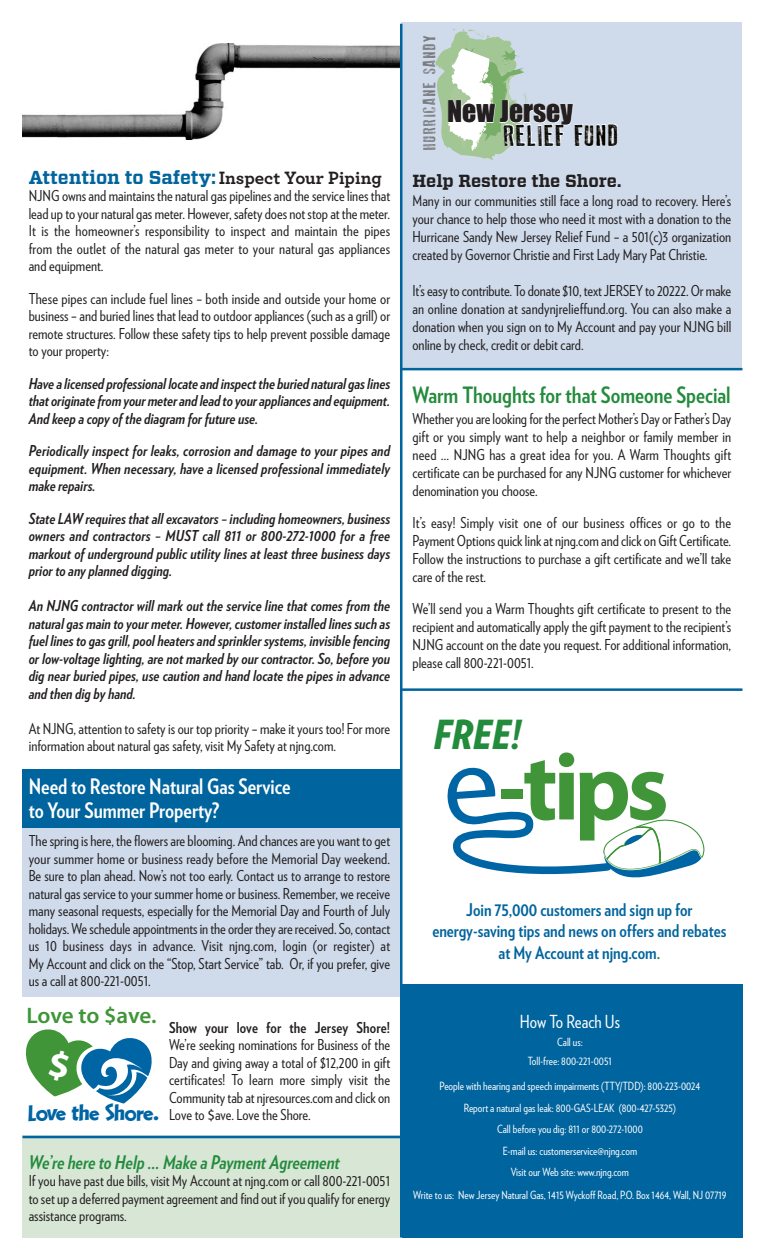
<style>
.page{position:relative;width:765px;height:1260px;background:#fff}
.page>*{position:absolute;margin:0;border:0;box-sizing:border-box;transform-origin:0 0}
.t1{font:italic 900 40px "Verlag Condensed";color:#238b3c}
.t2{font:29.5px "Old Press";letter-spacing:.05em;color:#040503}
.t3{font:27.75px "Impact";color:#231f20}
.t4{font:25.88px "LHF Happy Fun Ball";color:#0065a4}
.t5{font:700 22.5px "Verlag Condensed";color:#238b3c}
.t6{font:600 22.5px "Myriad Pro";letter-spacing:-.01em;color:#3f9537}
.t7{font:700 21.25px/23.8px "Verlag Condensed";color:#fff}
.t8{font:italic 700 18.75px "Verlag Condensed";color:#238b3c}
.t9{font:700 18.75px "Vitesse";color:#00649e}
.t10{font:18px "Verlag Condensed";letter-spacing:-.005em;color:#fff}
.t11{font:700 17.5px/21.5px "Verlag Condensed";color:#00649e;text-align:center}
.t12{font:700 17.5px "Vitesse";color:#231f20}
.t13{font:17.25px "Old Press";letter-spacing:.08em;color:#787a7d;scale:1.09 1}
.t14{font:15px/17.5px "Verlag Condensed";color:#231f20;text-align:justify}
.t15{font:italic 700 15px/17.5px "Verlag Condensed";color:#231f20;text-align:justify}
.t16{font:700 15px "Verlag Condensed";letter-spacing:.01em;color:#231f20}
.t17{font:11.25px/21.5px "Verlag Condensed";color:#fff;text-align:center}
.s1{font-family:"Archer";color:#231f20}
.s2{font-family:"Myriad Pro"}
.s3{color:#fff}
.s4{color:#238b3c}
</style>
<div class="page">
<img style="left:22px;top:44px;width:377px;height:96px">
<div style="left:22px;top:772px;width:379px;height:225px;background:#cfdbeb"></div>
<div style="left:402px;top:22px;width:340px;height:346px;background:#cfdbeb"></div>
<div style="left:22px;top:1135px;width:379px;height:103px;background:#d8e6d6"></div>
<div style="left:22px;top:769px;width:379px;height:58px;background:#00649e"></div>
<div style="left:402px;top:984px;width:340px;height:254px;background:#00649e"></div>
<hr style="left:400px;top:24px;width:2px;height:1214px;background:#00649e">
<hr style="left:402px;top:368px;width:340px;height:2px;background:#00649e">
<hr style="left:402px;top:688px;width:340px;height:3px;background:#00649e">
<hr style="left:22px;top:1136px;width:379px;height:2px;background:#00649e">
<svg style="left:435px;top:28px;width:92px;height:132px"></svg>
<svg style="left:447px;top:753px;width:258px;height:125px"></svg>
<svg style="left:26px;top:1029px;width:126px;height:75px"></svg>
<p class="t9" style="left:29px;top:166px;width:355px">Attention to Safety:<span class="s1">Inspect Your Piping</span></p>
<p class="t14" style="left:29px;top:188px;width:363px">NJNG owns and maintains the natural gas pipelines and the service lines that lead up to your natural gasmeter. However, safety does not stop at themeter.<br>It is the homeowner’s responsibility to inspect and maintain the pipes from the outlet of the natural gas meter to your natural gas appliances and equipment.</p>
<p class="t14" style="left:29px;top:291px;width:363px">These pipes can include fuel lines – both inside and outside your home or business – and buried lines that lead to outdoor appliances (such as a grill) or remote structures. Follow these safety tips to help prevent possible damage to your property:</p>
<p class="t15" style="left:29px;top:376px;width:363px">Havealicensed professional locateand inspect the buried natural gaslines that originatefromyourmeterand lead to yourappliancesand equipment.<br>And keep a copy of the diagram for future use.</p>
<p class="t15" style="left:29px;top:443px;width:363px">Periodically inspect for leaks, corrosion and damage to your pipes and equipment. When necessary, have a licensed professional immediately make repairs.</p>
<p class="t15" style="left:29px;top:511px;width:363px">State LAW requires that all excavators – including homeowners, business owners and contractors – MUST call 811 or 800-272-1000 for a free markout of underground public utility lines at least three business days prior to any planned digging.</p>
<p class="t15" style="left:29px;top:598px;width:363px">An NJNG contractor will mark out the service line that comes from the natural gas main to your meter. However, customer installed lines such as fuel lines to gas grill, pool heaters and sprinkler systems, invisible fencing or low-voltage lighting, are not marked by our contractor. So, before you dig near buried pipes, use caution and hand locate the pipes in advance and then dig by hand.</p>
<p class="t14" style="left:29px;top:721px;width:363px">At NJNG, attention to safety is our top priority – make it yours too! For more information about natural gas safety, visit My Safety at njng.com.</p>
<h3 class="t7" style="left:29px;top:776px;width:263px">Need to Restore Natural Gas Service to Your Summer Property?</h3>
<p class="t14" style="left:29px;top:833px;width:363px">Thespring is here, the flowersare blooming. And chancesareyou want to get your summer home or business ready before the Memorial Day weekend.<br>Be sure to plan ahead. Now’s not too early. Contact us to arrange to restore natural gas service to your summer home or business. Remember, we receive many seasonal requests, especially for the Memorial Day and Fourth of July holidays. Wescheduleappointmentsin the order theyarereceived. So,contact us 10 business days in advance. Visit njng.com, login (or register) at My Account and click on the “Stop, Start Service” tab. Or, if you prefer, give us a call at 800-221-0051.</p>
<p class="t16" style="left:169px;top:1022px;width:223px">Show your love for the Jersey Shore!</p>
<p class="t14" style="left:169px;top:1037px;width:223px">We’re seeking nominations for Business of the Day and giving away a total of $12,200 in gift certificates! To learn more simply visit the Communitytab at njresources.comand click on Love to <span class="s2">$</span>ave. Love the Shore.</p>
<p class="t8" style="left:29px;top:1155px;width:313px">We’re here to Help … Make a Payment Agreement</p>
<p class="t14" style="left:29px;top:1173px;width:363px">If you have past due bills, visit My Account at njng.com or call 800-221-0051 to set up a deferred paymentagreementand find out ifyou qualifyforenergy assistance programs.</p>
<h3 class="t6" style="left:26px;top:1007px;width:132px">Love to $ave.</h3>
<h3 class="t4" style="left:28px;top:1096px;width:133px">Love the Shore.</h3>
<p class="t13" style="left:420px;top:150px;width:108px;rotate:-90deg">HURRICANE SANDY</p>
<h3 class="t3" style="left:447px;top:90px;width:127px">New Jersey</h3>
<h2 class="t2" style="left:504px;top:119px;width:116px"><span class="s3">R</span>ELIEF FUND</h2>
<p class="t12" style="left:413px;top:171px;width:210px">Help Restore the Shore.</p>
<p class="t14" style="left:413px;top:193px;width:320px;line-height:18px">Many in our communities still face a long road to recovery. Here’s your chance to help those who need it most with a donation to the Hurricane Sandy New Jersey Relief Fund – a 501(c)3 organization created by Governor Christie and First Lady Mary Pat Christie.</p>
<p class="t14" style="left:413px;top:283px;width:320px;line-height:18px">It’seasyto contribute. To donate$10, textJERSEY to 20222.Ormake an online donation at sandynjrelieffund.org. You can also make a donation when you sign on to My Account and pay your NJNG bill online by check, credit or debit card.</p>
<h3 class="t5" style="left:413px;top:387px;width:320px">Warm Thoughts for that Someone Special</h3>
<p class="t14" style="left:413px;top:411px;width:320px;line-height:18px">Whetheryou arelooking for the perfectMother’s Day or Father’s Day gift or you simply want to help a neighbor or family member in need … NJNG has a great idea for you. A Warm Thoughts gift certificate can be purchased for any NJNG customer for whichever denomination you choose.</p>
<p class="t14" style="left:413px;top:515px;width:320px;line-height:18px">It’s easy! Simply visit one of our business offices or go to the PaymentOptions quicklinkat njng.comand click on Gift Certificate.<br>Follow the instructions to purchase a gift certificate and we’ll take care of the rest.</p>
<p class="t14" style="left:413px;top:601px;width:320px;line-height:18px">We’ll send you a Warm Thoughts gift certificate to present to the recipient and automatically apply the gift payment to the recipient’s NJNG account on the date you request. For additional information, please call 800-221-0051.</p>
<h1 class="t1" style="left:433px;top:719px;width:89px">FREE!</h1>
<p class="t11" style="left:432px;top:900px;width:296px">Join 75,000 customers and sign up for energy-saving tips and news on offers and rebates at My Account at njng.com<span class="s4">.</span></p>
<p class="t10" style="left:520px;top:1014px;width:102px">How To Reach Us</p>
<p class="t17" style="left:528px;top:1034px;width:86px;line-height:18.8px">Call us:<br>Toll-free: 800-221-0051</p>
<p class="t17" style="left:440px;top:1077px;width:262px">People with hearing and speech impairments (TTY/TDD): 800-223-0024<br>Report a natural gas leak: 800-GAS-LEAK (800-427-5325)<br>Call before you dig: 811 or 800-272-1000<br>E-mail us: customerservice@njng.com<br>Visit our Web site: www.njng.com</p>
<p class="t17" style="left:413px;top:1185px;width:315px">Write to us: New Jersey Natural Gas, 1415 Wyckoff Road, P.O. Box 1464, Wall, NJ 07719</p>
</div>
